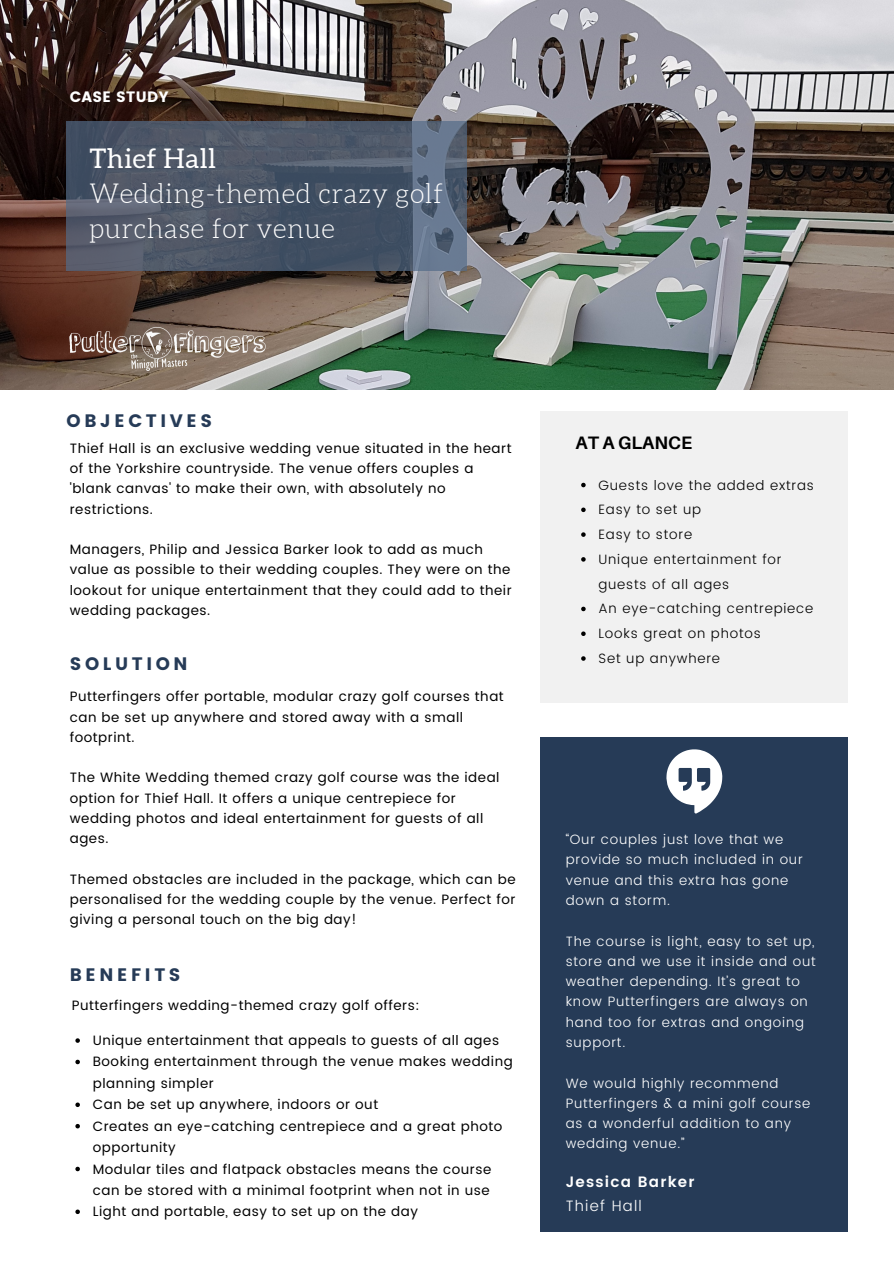
<style>
.page{position:relative;width:894px;height:1264px;background:#fff}
.page>*{position:absolute;margin:0;border:0;box-sizing:border-box;transform-origin:0 0}
.t1{font:300 27px "Aleo";letter-spacing:.02em;color:#fff}
.t2{font:27px "Aleo";letter-spacing:.02em;color:#fff}
.t3{font:18px "Poppins";letter-spacing:.2em;color:#263b57}
.t4{font:700 18px "Aileron";color:#000}
.t5{font:600 15px "Poppins";letter-spacing:.08em;color:#fff}
.t6{font:300 15px "Poppins";letter-spacing:.08em;color:#fff}
.t7{font:15px "Poppins";letter-spacing:.02em;color:#fff}
.t8{font:13.5px/20.2px "Poppins";letter-spacing:.04em;color:#000}
.t9{font:300 13.5px/20.2px "Poppins";letter-spacing:.06em;color:#fff}
.t10{font:300 13.5px/24.8px "Poppins";letter-spacing:.06em;color:#000}
</style>
<div class="page">
<img style="left:0;top:0;width:893px;height:390px">
<div style="left:540px;top:411px;width:307px;height:292px;background:#f1f1f1"></div>
<div style="left:540px;top:737px;width:307px;height:495px;background:#263b57"></div>
<svg style="left:666px;top:749px;width:56px;height:64px"></svg>
<svg style="left:66px;top:121px;width:400px;height:150px;background:#4e596a"></svg>
<img style="left:70px;top:328px;width:196px;height:43px">
<svg style="left:581px;top:483px;width:4px;height:4px"></svg>
<svg style="left:581px;top:507px;width:4px;height:5px"></svg>
<svg style="left:581px;top:532px;width:4px;height:5px"></svg>
<svg style="left:581px;top:557px;width:4px;height:4px"></svg>
<svg style="left:581px;top:606px;width:4px;height:5px"></svg>
<svg style="left:581px;top:631px;width:4px;height:5px"></svg>
<svg style="left:581px;top:656px;width:4px;height:4px"></svg>
<svg style="left:75px;top:1038px;width:5px;height:4px"></svg>
<svg style="left:75px;top:1059px;width:5px;height:5px"></svg>
<svg style="left:75px;top:1102px;width:5px;height:4px"></svg>
<svg style="left:75px;top:1124px;width:5px;height:4px"></svg>
<svg style="left:75px;top:1166px;width:5px;height:5px"></svg>
<svg style="left:75px;top:1209px;width:5px;height:4px"></svg>
<p class="t7" style="left:70px;top:88px;width:100px">CASE STUDY</p>
<p class="t2" style="left:89px;top:146px;width:128px">Thief Hall</p>
<p class="t1" style="left:89px;top:181px;width:355px">Wedding-themed crazy golf</p>
<p class="t1" style="left:89px;top:216px;width:247px">purchase for venue</p>
<p class="t3" style="left:67px;top:410px;width:147px">OBJECTIVES</p>
<p class="t8" style="left:70px;top:438px;width:443px">Thief Hall is an exclusive wedding venue situated in the heart of the Yorkshire countryside. The venue offers couples a 'blank canvas' to make their own, with absolutely no restrictions.</p>
<p class="t8" style="left:70px;top:539px;width:443px">Managers, Philip and Jessica Barker look to add as much value as possible to their wedding couples. They were on the lookout for unique entertainment that they could add to their wedding packages.</p>
<p class="t3" style="left:70px;top:653px;width:119px">SOLUTION</p>
<p class="t8" style="left:70px;top:686px;width:435px">Putterfingers offer portable, modular crazy golf courses that can be set up anywhere and stored away with a small footprint.</p>
<p class="t8" style="left:70px;top:767px;width:431px">The White Wedding themed crazy golf course was the ideal option for Thief Hall. It offers a unique centrepiece for wedding photos and ideal entertainment for guests of all ages.</p>
<p class="t8" style="left:70px;top:869px;width:447px;text-align:justify">Themed obstacles are included in the package, which can be personalised for the wedding couple by the venue. Perfect for giving a personal touch on the big day!</p>
<p class="t3" style="left:70px;top:964px;width:112px">BENEFITS</p>
<p class="t8" style="left:72px;top:995px;width:349px">Putterfingers wedding-themed crazy golf offers:</p>
<p class="t8" style="left:93px;top:1030px;width:408px">Unique entertainment that appeals to guests of all ages</p>
<p class="t8" style="left:93px;top:1051px;width:421px;line-height:21.5px">Booking entertainment through the venue makes wedding planning simpler</p>
<p class="t8" style="left:93px;top:1094px;width:287px">Can be set up anywhere, indoors or out</p>
<p class="t8" style="left:93px;top:1115px;width:411px;line-height:21.5px">Creates an eye-catching centrepiece and a great photo opportunity</p>
<p class="t8" style="left:93px;top:1158px;width:400px;line-height:21.5px">Modular tiles and flatpack obstacles means the course can be stored with a minimal footprint when not in use</p>
<p class="t8" style="left:93px;top:1201px;width:326px">Light and portable, easy to set up on the day</p>
<p class="t4" style="left:575px;top:432px;width:118px">AT A GLANCE</p>
<p class="t10" style="left:598px;top:472px;width:217px">Guests love the added extras</p>
<p class="t10" style="left:598px;top:497px;width:104px">Easy to set up</p>
<p class="t10" style="left:598px;top:522px;width:95px">Easy to store</p>
<p class="t10" style="left:598px;top:547px;width:185px">Unique entertainment for guests of all ages</p>
<p class="t10" style="left:598px;top:596px;width:216px">An eye-catching centrepiece</p>
<p class="t10" style="left:598px;top:621px;width:164px">Looks great on photos</p>
<p class="t10" style="left:598px;top:646px;width:123px">Set up anywhere</p>
<p class="t9" style="left:565px;top:829px;width:238px">“Our couples just love that we provide so much included in our venue and this extra has gone down a storm.</p>
<p class="t9" style="left:565px;top:930px;width:251px">The course is light, easy to set up, store and we use it inside and out weather depending. It’s great to know Putterfingers are always on hand too for extras and ongoing support.</p>
<p class="t9" style="left:565px;top:1072px;width:246px">We would highly recommend<br>Putterfingers &amp; a mini golf course as a wonderful addition to any wedding venue.”</p>
<p class="t5" style="left:565px;top:1172px;width:130px">Jessica Barker</p>
<p class="t6" style="left:565px;top:1196px;width:78px">Thief Hall</p>
</div>
